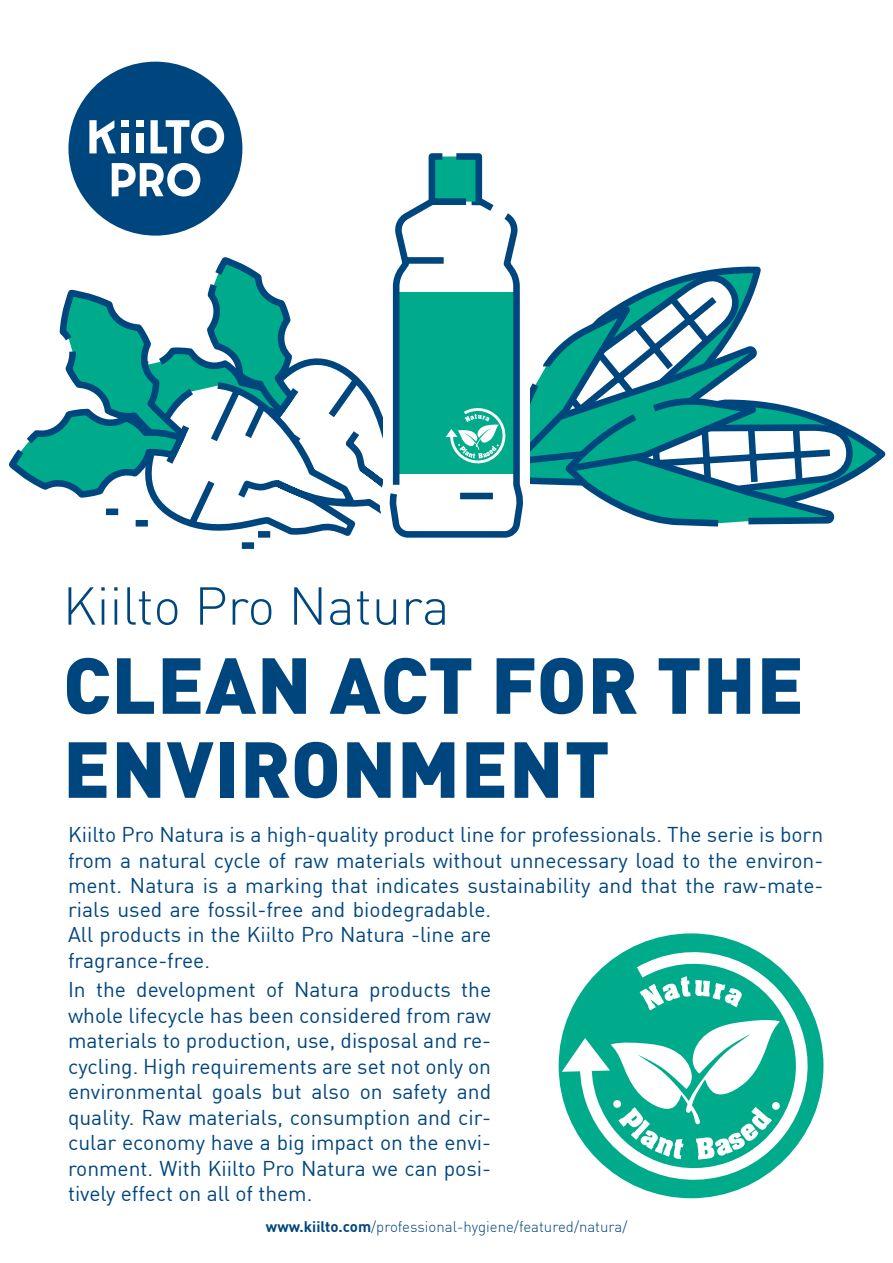
<style>
.page{position:relative;width:893px;height:1263px;background:#fff}
.page>*{position:absolute;margin:0;border:0;box-sizing:border-box;transform-origin:0 0}
.t1{font:900 78px/84px "DIN Pro";letter-spacing:.01em;color:#00467e}
.t2{font:300 52.5px "DIN Pro";color:#00467e}
.t3{font:21px/25.5px "DIN Pro";color:#00467e;text-align:justify}
.t4{font:300 15px "DIN Pro";color:#00467e}
.s1{font-weight:700}
</style>
<div class="page">
<div style="left:559px;top:933px;width:264px;height:265px;background:#00ab8b;border-radius:50%"></div>
<svg style="left:9px;top:260px;width:352px;height:274px"></svg>
<svg style="left:361px;top:380px;width:22px;height:134px"></svg>
<svg style="left:389px;top:284px;width:126px;height:254px"></svg>
<div style="left:136px;top:520px;width:12px;height:6px;background:#00467e"></div>
<div style="left:242px;top:542px;width:12px;height:7px;background:#00467e"></div>
<div style="left:258px;top:531px;width:12px;height:7px;background:#00467e"></div>
<div style="left:106px;top:508px;width:12px;height:7px;background:#00467e"></div>
<div style="left:68px;top:62px;width:174px;height:174px;background:#00467e;border-radius:50%"></div>
<div style="left:136px;top:133px;width:7px;height:20px;background:#fff"></div>
<div style="left:136px;top:120px;width:7px;height:7px;background:#fff"></div>
<svg style="left:151px;top:120px;width:73px;height:34px"></svg>
<svg style="left:89px;top:120px;width:27px;height:33px"></svg>
<div style="left:121px;top:133px;width:8px;height:20px;background:#fff"></div>
<div style="left:121px;top:120px;width:8px;height:7px;background:#fff"></div>
<svg style="left:112px;top:163px;width:88px;height:33px"></svg>
<svg style="left:576px;top:944px;width:239px;height:243px"></svg>
<svg style="left:562px;top:1017px;width:218px;height:142px"></svg>
<svg style="left:393px;top:153px;width:489px;height:381px"></svg>
<h2 class="t2" style="left:63px;top:566px;width:388px">Kiilto Pro Natura</h2>
<h1 class="t1" style="left:63px;top:638px;width:742px">CLEAN ACT FOR THE<br>ENVIRONMENT</h1>
<p class="t3" style="left:68px;top:820px;width:757px">Kiilto Pro Natura is a high-quality product line for professionals. The serie is born from a natural cycle of raw materials without unnecessary load to the environ&shy;ment. Natura is a marking that indicates sustainability and that the raw-mate-</p>
<p class="t3" style="left:68px;top:895px;width:425px">rials used are fossil-free and biodegradable.<br>All products in the Kiilto Pro Natura -line are fragrance-free.</p>
<p class="t3" style="left:68px;top:975px;width:425px">In the development of Natura products the whole lifecycle has been considered from raw materials to production, use, disposal and re&shy;cycling. High requirements are set not only on environmental goals but also on safety and quality. Raw materials, consumption and cir&shy;cular economy have a big impact on the envi&shy;ronment. With Kiilto Pro Natura we can posi&shy;tively effect on all of them.</p>
<p class="t4" style="left:266px;top:1215px;width:363px"><span class="s1">www.kiilto.com</span>/professional-hygiene/featured/natura/</p>
</div>
